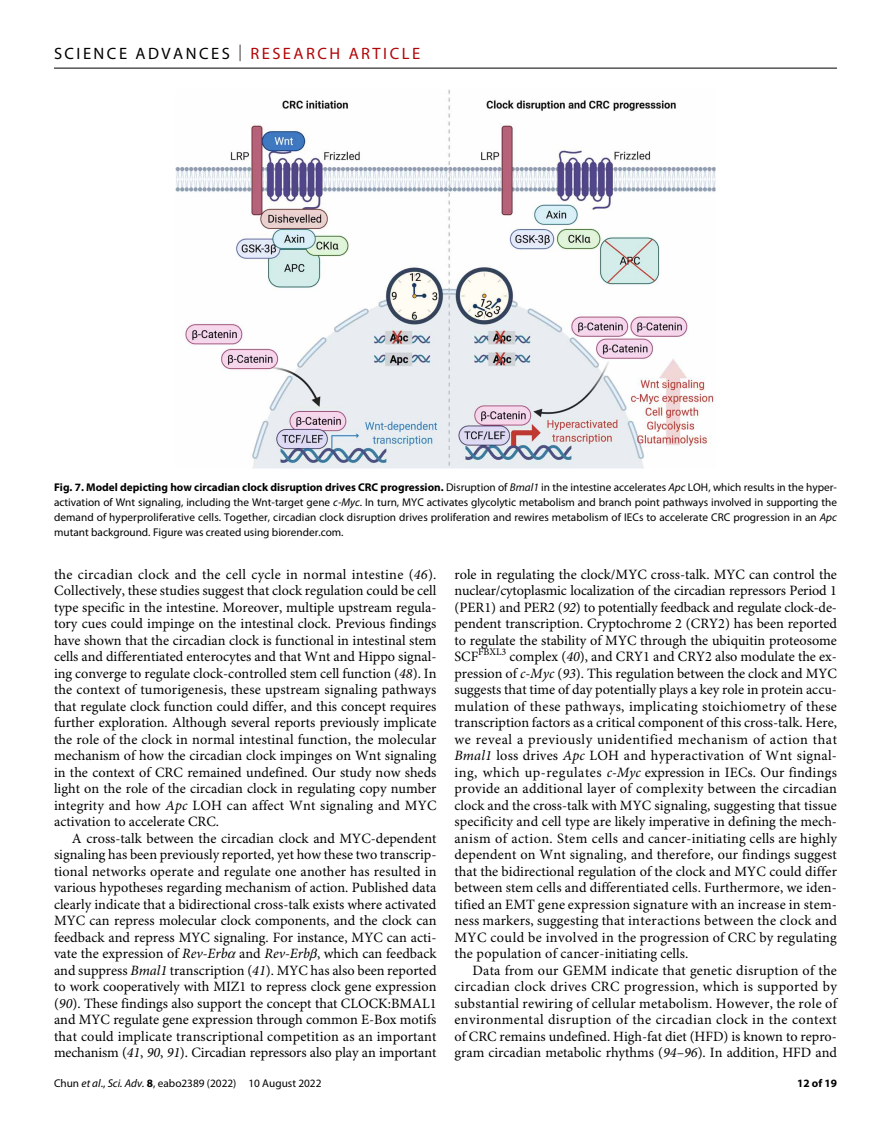
<style>
.page{position:relative;width:891px;height:1134px;background:#fff}
.page>*{position:absolute;margin:0;border:0;box-sizing:border-box;transform-origin:0 0}
.t1{font:16.5px "Myriad Pro";letter-spacing:.15em;color:#000}
.t2{font:14.25px/16.5px "Minion Pro";color:#000;text-align:justify}
.t3{font:11.25px/15px "Myriad Pro";color:#000;text-align:justify}
.t4{font:700 11.25px "Myriad Pro";color:#000}
.s1{font-weight:300}
.s2{color:#b10508}
.s3{font-weight:700}
.s4{font-style:italic}
</style>
<div class="page">
<hr style="left:54px;top:68px;width:783px;height:1px;background:#000">
<img style="left:175px;top:90px;width:541px;height:379px">
<p class="t1" style="left:54px;top:40px;width:368px">SCIENCE ADVANCES <span class="s1">|</span> <span class="s2">RESEARCH ARTICLE</span></p>
<p class="t3" style="left:54px;top:479px;width:785px"><span class="s3">Fig. 7. Model depicting how circadian clock disruption drives CRC progression.</span> Disruption of <span class="s4">Bmal1</span> in the intestine accelerates <span class="s4">Apc</span> LOH, which results in the hyper&shy;activation of Wnt signaling, including the Wnt-target gene <span class="s4">c-Myc</span>. In turn, MYC activates glycolytic metabolism and branch point pathways involved in supporting the demand of hyperproliferative cells. Together, circadian clock disruption drives proliferation and rewires metabolism of IECs to accelerate CRC progression in an <span class="s4">Apc </span>mutant background. Figure was created using biorender.com.</p>
<p class="t2" style="left:54px;top:567px;width:384px">the circadian clock and the cell cycle in normal intestine (<span class="s4">46</span>).<br>Collectively, these studies suggest that clock regulation could be cell type specific in the intestine. Moreover, multiple upstream regula&shy;tory cues could impinge on the intestinal clock. Previous findings have shown that the circadian clock is functional in intestinal stem cells and differentiated enterocytes and that Wnt and Hippo signal&shy;ing converge to regulate clock-controlled stem cell function (<span class="s4">48</span>). In the context of tumorigenesis, these upstream signaling pathways that regulate clock function could differ, and this concept requires further exploration. Although several reports previously implicate the role of the clock in normal intestinal function, the molecular mechanism of how the circadian clock impinges on Wnt signaling in the context of CRC remained undefined. Our study now sheds light on the role of the circadian clock in regulating copy number integrity and how <span class="s4">Apc</span> LOH can affect Wnt signaling and MYC activation to accelerate CRC.</p>
<p class="t2" style="left:54px;top:831px;width:384px;text-indent:18px">A cross-talk between the circadian clock and MYC-dependent signaling has been previously reported, yet how these two transcrip&shy;tional networks operate and regulate one another has resulted in various hypotheses regarding mechanism of action. Published data clearly indicate that a bidirectional cross-talk exists where activated MYC can repress molecular clock components, and the clock can feedback and repress MYC signaling. For instance, MYC can acti&shy;vate the expression of <span class="s4">Rev-Erb</span> and <span class="s4">Rev-Erb</span> , which can feedback and suppress <span class="s4">Bmal1</span> transcription (<span class="s4">41</span>). MYC has also been reported to work cooperatively with MIZ1 to repress clock gene expression (<span class="s4">90</span>). These findings also support the concept that CLOCK:BMAL1 and MYC regulate gene expression through common E-Box motifs that could implicate transcriptional competition as an important mechanism (<span class="s4">41</span>, <span class="s4">90</span>, <span class="s4">91</span>). Circadian repressors also play an important</p>
<p class="t3" style="left:54px;top:1076px;width:269px">Chun <span class="s4">et al</span>., <span class="s4">Sci. Adv.</span> <span class="s3">8</span>, eabo2389 (2022) 10 August 2022</p>
<p class="t2" style="left:454px;top:567px;width:384px">role in regulating the clock/MYC cross-talk. MYC can control the nuclear/cytoplasmic localization of the circadian repressors Period 1 (PER1) and PER2 (<span class="s4">92</span>) to potentially feedback and regulate clock-de&shy;pendent transcription. Cryptochrome 2 (CRY2) has been reported to regulate the stability of MYC through the ubiquitin proteosome SCF<sup>FBXL3</sup> complex (<span class="s4">40</span>), and CRY1 and CRY2 also modulate the ex&shy;pression of <span class="s4">c-Myc</span> (<span class="s4">93</span>). This regulation between the clock and MYC suggests that time of day potentially plays a key role in protein accu&shy;mulation of these pathways, implicating stoichiometry of these transcription factors as a critical component of this cross-talk. Here, we reveal a previously unidentified mechanism of action that <span class="s4">Bmal1</span> loss drives <span class="s4">Apc</span> LOH and hyperactivation of Wnt signal&shy;ing, which up-regulates <span class="s4">c-Myc</span> expression in IECs. Our findings provide an additional layer of complexity between the circadian clock and the cross-talk with MYC signaling, suggesting that tissue specificity and cell type are likely imperative in defining the mech&shy;anism of action. Stem cells and cancer-initiating cells are highly dependent on Wnt signaling, and therefore, our findings suggest that the bidirectional regulation of the clock and MYC could differ between stem cells and differentiated cells. Furthermore, we iden&shy;tified an EMT gene expression signature with an increase in stem&shy;ness markers, suggesting that interactions between the clock and MYC could be involved in the progression of CRC by regulating the population of cancer-initiating cells.</p>
<p class="t2" style="left:454px;top:963px;width:384px;text-indent:18px">Data from our GEMM indicate that genetic disruption of the circadian clock drives CRC progression, which is supported by substantial rewiring of cellular metabolism. However, the role of environmental disruption of the circadian clock in the context of CRC remains undefined. High-fat diet (HFD) is known to repro&shy;gram circadian metabolic rhythms (<span class="s4">94</span>–<span class="s4">96</span>). In addition, HFD and</p>
<p class="t4" style="left:797px;top:1074px;width:41px">12 of 19</p>
</div>
